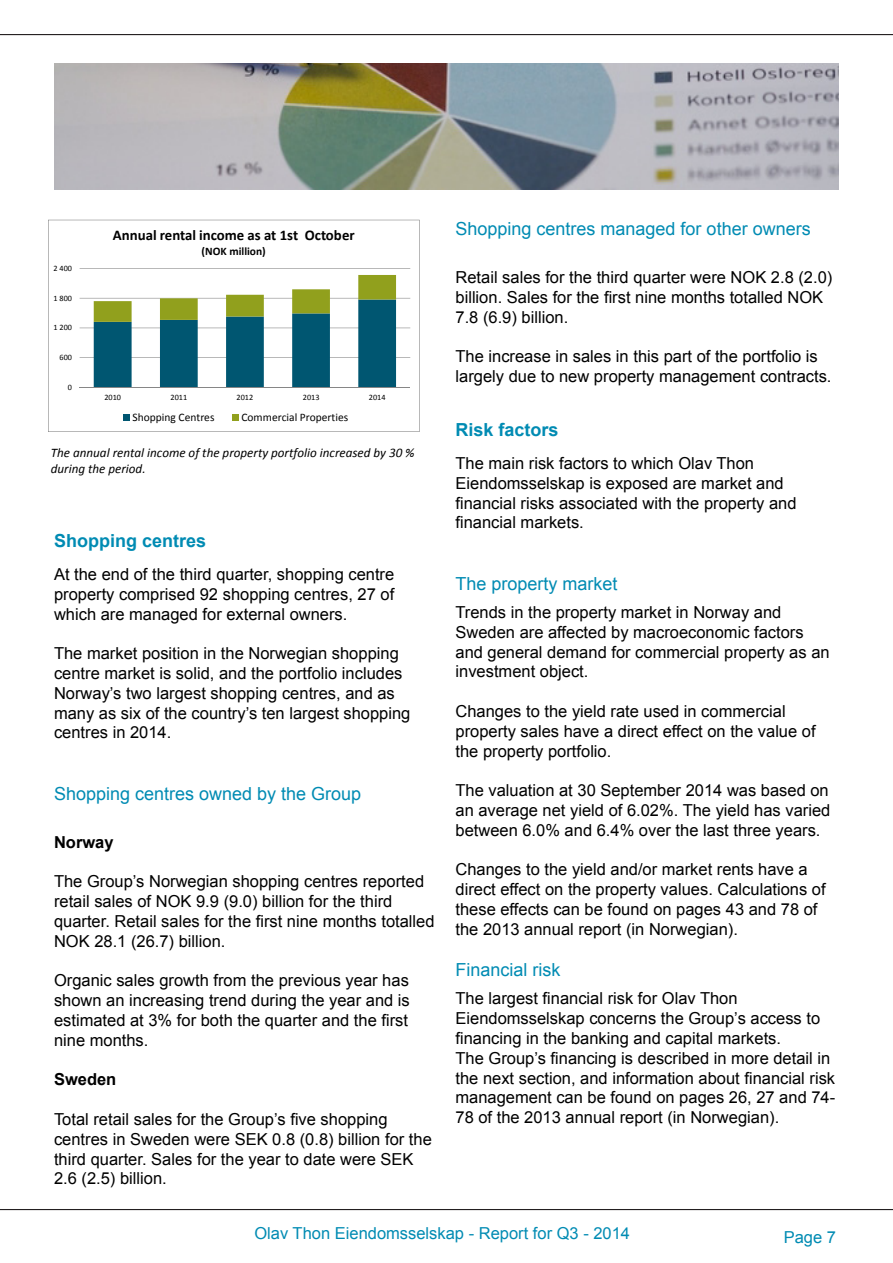
<style>
.page{position:relative;width:893px;height:1263px;background:#fff}
.page>*{position:absolute;margin:0;border:0;box-sizing:border-box;transform-origin:0 0}
.Overskrift_3{font:18px "Arial";color:#008bb3}
.Overskrift_2{font:700 18px "Arial";color:#008bb3}
.t1{font:16.5px/19.8px "Arial";color:#000}
.t2{font:16.5px "Arial";color:#008bb3}
.t3{font:700 16.5px "Arial";color:#000}
.t4{font:700 14.85px "Calibri";color:#000}
.t5{font:italic 13.05px/16.5px "Calibri";color:#000}
.t6{font:11.4px "Calibri";color:#000}
.t7{font:700 11.4px "Calibri";letter-spacing:-.005em;color:#000}
.t8{font:8.25px "Calibri";color:#000}
</style>
<div class="page">
<hr style="left:0;top:34px;width:893px;height:1px;background:#231f20">
<hr style="left:0;top:1209px;width:893px;height:1px;background:#231f20">
<img style="left:54px;top:64px;width:785px;height:125px">
<svg style="left:48px;top:220px;width:372px;height:212px"></svg>
<p class="t8" style="left:54px;top:263px;width:20px">2 400</p>
<p class="t8" style="left:54px;top:293px;width:20px">1 800</p>
<p class="t8" style="left:54px;top:322px;width:20px">1 200</p>
<p class="t8" style="left:60px;top:352px;width:14px">600</p>
<p class="t8" style="left:68px;top:382px;width:6px">0</p>
<p class="t4" style="left:113px;top:226px;width:243px">Annual rental income as at 1st October</p>
<p class="t7" style="left:202px;top:244px;width:66px">(NOK million)</p>
<p class="t8" style="left:104px;top:392px;width:18px">2010</p>
<p class="t8" style="left:170px;top:392px;width:18px">2011</p>
<p class="t8" style="left:237px;top:392px;width:18px">2012</p>
<p class="t8" style="left:303px;top:392px;width:18px">2013</p>
<p class="t8" style="left:369px;top:392px;width:18px">2014</p>
<p class="t6" style="left:133px;top:410px;width:84px">Shopping Centres</p>
<p class="t6" style="left:241px;top:410px;width:108px">Commercial Properties</p>
<p class="t5" style="left:51px;top:444px;width:365px">The annual rental income of the property portfolio increased by 30 % during the period.</p>
<p class="Overskrift_2" style="left:54px;top:529px;width:154px">Shopping centres</p>
<p class="t1" style="left:54px;top:564px;width:342px;text-align:justify">At the end of the third quarter, shopping centre property comprised 92 shopping centres, 27 of which are managed for external owners.</p>
<p class="t1" style="left:54px;top:644px;width:358px">The market position in the Norwegian shopping centre market is solid, and the portfolio includes Norway’s two largest shopping centres, and as many as six of the country’s ten largest shopping centres in 2014.</p>
<p class="Overskrift_3" style="left:54px;top:781px;width:309px">Shopping centres owned by the Group</p>
<p class="t3" style="left:54px;top:831px;width:61px">Norway</p>
<p class="t1" style="left:54px;top:872px;width:382px">The Group’s Norwegian shopping centres reported retail sales of NOK 9.9 (9.0) billion for the third quarter. Retail sales for the first nine months totalled NOK 28.1 (26.7) billion.</p>
<p class="t1" style="left:54px;top:971px;width:357px;text-align:justify">Organic sales growth from the previous year has shown an increasing trend during the year and is estimated at 3% for both the quarter and the first nine months.</p>
<p class="t3" style="left:54px;top:1068px;width:64px">Sweden</p>
<p class="t1" style="left:54px;top:1109px;width:379px">Total retail sales for the Group’s five shopping centres in Sweden were SEK 0.8 (0.8) billion for the third quarter. Sales for the year to date were SEK 2.6 (2.5) billion.</p>
<p class="Overskrift_3" style="left:455px;top:217px;width:357px">Shopping centres managed for other owners</p>
<p class="t1" style="left:455px;top:268px;width:378px">Retail sales for the third quarter were NOK 2.8 (2.0) billion. Sales for the first nine months totalled NOK<br>7.8 (6.9) billion.</p>
<p class="t1" style="left:455px;top:347px;width:378px">The increase in sales in this part of the portfolio is largely due to new property management contracts.</p>
<p class="Overskrift_2" style="left:455px;top:418px;width:105px">Risk factors</p>
<p class="t1" style="left:455px;top:453px;width:343px">The main risk factors to which Olav Thon Eiendomsselskap is exposed are market and financial risks associated with the property and financial markets.</p>
<p class="Overskrift_3" style="left:455px;top:571px;width:164px">The property market</p>
<p class="t1" style="left:455px;top:602px;width:376px">Trends in the property market in Norway and Sweden are affected by macroeconomic factors and general demand for commercial property as an investment object.</p>
<p class="t1" style="left:455px;top:701px;width:362px">Changes to the yield rate used in commercial property sales have a direct effect on the value of the property portfolio.</p>
<p class="t1" style="left:455px;top:781px;width:376px;text-align:justify">The valuation at 30 September 2014 was based on an average net yield of 6.02%. The yield has varied between 6.0% and 6.4% over the last three years.</p>
<p class="t1" style="left:455px;top:860px;width:372px">Changes to the yield and/or market rents have a direct effect on the property values. Calculations of these effects can be found on pages 43 and 78 of the 2013 annual report (in Norwegian).</p>
<p class="Overskrift_3" style="left:455px;top:958px;width:107px">Financial risk</p>
<p class="t1" style="left:455px;top:989px;width:366px">The largest financial risk for Olav Thon<br>Eiendomsselskap concerns the Group’s access to financing in the banking and capital markets.</p>
<p class="t1" style="left:455px;top:1048px;width:381px">The Group’s financing is described in more detail in the next section, and information about financial risk management can be found on pages 26, 27 and 74- 78 of the 2013 annual report (in Norwegian).</p>
<p class="t2" style="left:254px;top:1222px;width:377px">Olav Thon Eiendomsselskap - Report for Q3 - 2014</p>
<p class="t2" style="left:784px;top:1226px;width:54px">Page 7</p>
</div>
